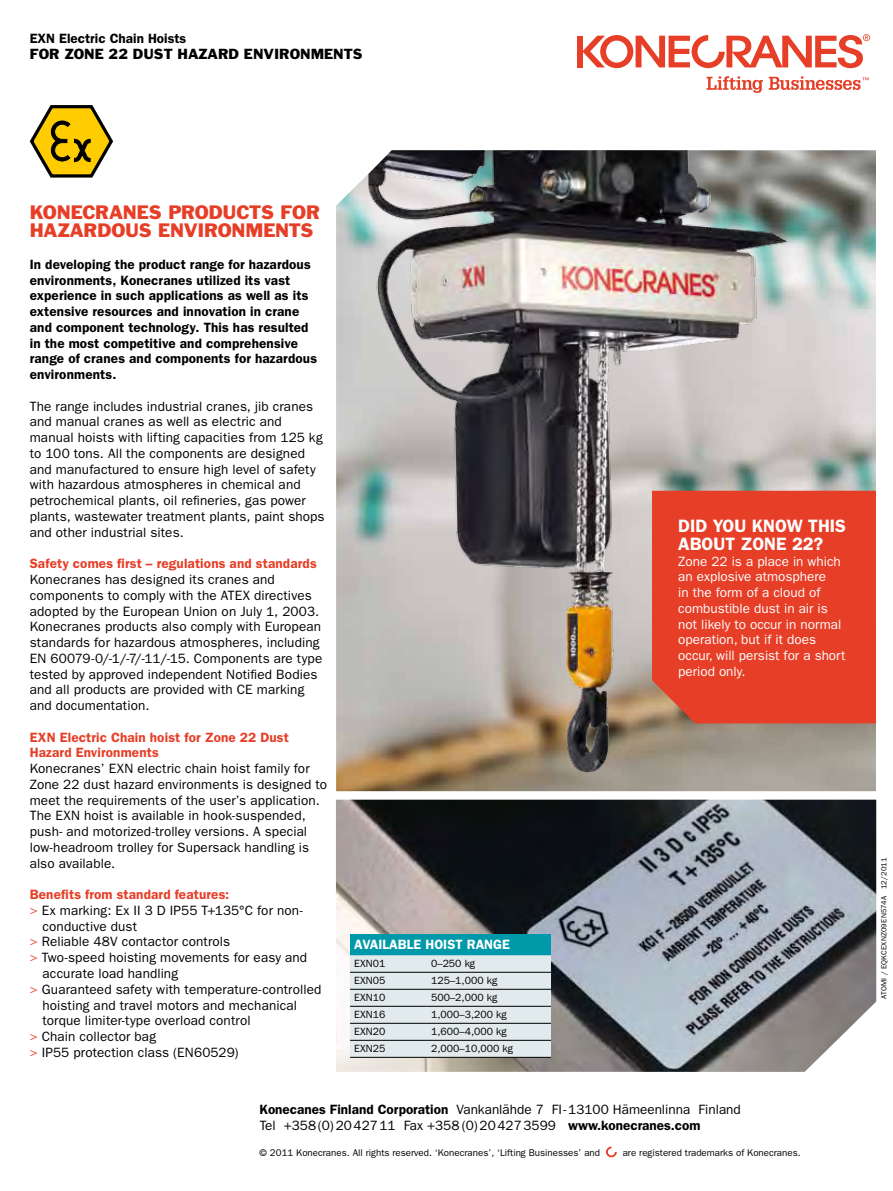
<style>
.page{position:relative;width:893px;height:1191px;background:#fff}
.page>*{position:absolute;margin:0;border:0;box-sizing:border-box;transform-origin:0 0}
.t1{font:18px/18px "Franklin Gothic Std";letter-spacing:-.01em;color:#e63e27}
.t2{font:600 18px "ITC Franklin Gothic Std";color:#fff}
.t3{font:13.5px/15.8px "ITC Franklin Gothic Std";letter-spacing:.01em;color:#000}
.t4{font:600 13.5px/15.8px "ITC Franklin Gothic Std";letter-spacing:.01em;color:#000}
.t5{font:13.5px/15.8px "ITC Franklin Gothic Std";color:#fff}
.t6{font:600 13.5px/15.8px "ITC Franklin Gothic Std";letter-spacing:.01em;color:#e63e27}
.t7{font:13.5px "Franklin Gothic Std";color:#000}
.t8{font:600 13.5px "ITC Franklin Gothic Std";color:#fff}
.t9{font:10.5px "ITC Franklin Gothic Std";color:#000}
.t10{font:9.75px "ITC Franklin Gothic Std";color:#000}
.t11{font:7.5px "ITC Franklin Gothic Std";letter-spacing:.025em;color:#000}
.s1{color:#e63e27}
.s2{font-weight:600}
</style>
<div class="page">
<img style="left:336px;top:799px;width:540px;height:272px">
<div style="left:577px;top:36px;width:6px;height:31px;background:#e63e27"></div>
<svg style="left:582px;top:34px;width:288px;height:34px"></svg>
<svg style="left:707px;top:76px;width:56px;height:17px"></svg>
<svg style="left:769px;top:76px;width:100px;height:14px"></svg>
<svg style="left:29px;top:105px;width:84px;height:73px"></svg>
<div style="left:350px;top:934px;width:201px;height:21px;background:#0099a9"></div>
<svg style="left:350px;top:955px;width:201px;height:102px;background:#dde6e8"></svg>
<hr style="left:350px;top:972px;width:77px;height:1px;background:#000">
<hr style="left:427px;top:972px;width:124px;height:1px;background:#000">
<hr style="left:350px;top:989px;width:77px;height:1px;background:#000">
<hr style="left:427px;top:989px;width:124px;height:1px;background:#000">
<hr style="left:350px;top:1006px;width:77px;height:1px;background:#000">
<hr style="left:427px;top:1006px;width:124px;height:1px;background:#000">
<hr style="left:350px;top:1023px;width:77px;height:1px;background:#000">
<hr style="left:427px;top:1023px;width:124px;height:1px;background:#000">
<hr style="left:350px;top:1040px;width:77px;height:1px;background:#000">
<hr style="left:427px;top:1040px;width:124px;height:1px;background:#000">
<hr style="left:350px;top:1057px;width:77px;height:1px;background:#000">
<hr style="left:427px;top:1057px;width:124px;height:1px;background:#000">
<img style="left:336px;top:150px;width:540px;height:641px">
<img style="left:368px;top:150px;width:433px;height:632px">
<div style="left:652px;top:491px;width:224px;height:232px;background:#e63e27"></div>
<svg style="left:606px;top:1146px;width:11px;height:11px"></svg>
<p class="t4" style="left:30px;top:31px;width:158px">EXN Electric Chain Hoists</p>
<p class="t7" style="left:30px;top:45px;width:334px">FOR ZONE 22 DUST HAZARD ENVIRONMENTS</p>
<h1 class="t1" style="left:30px;top:203px;width:292px">KONECRANES PRODUCTS FOR<br>HAZARDOUS ENVIRONMENTS</h1>
<p class="t4" style="left:30px;top:256px;width:289px">In developing the product range for hazardous environments, Konecranes utilized its vast experience in such applications as well as its extensive resources and innovation in crane and component technology. This has resulted in the most competitive and comprehensive range of cranes and components for hazardous environments.</p>
<p class="t3" style="left:30px;top:398px;width:296px">The range includes industrial cranes, jib cranes and manual cranes as well as electric and manual hoists with lifting capacities from 125 kg to 100 tons. All the components are designed and manufactured to ensure high level of safety with hazardous atmospheres in chemical and petrochemical plants, oil refineries, gas power plants, wastewater treatment plants, paint shops and other industrial sites.</p>
<p class="t6" style="left:30px;top:556px;width:289px">Safety comes first – regulations and standards</p>
<p class="t3" style="left:30px;top:571px;width:294px">Konecranes has designed its cranes and components to comply with the ATEX directives adopted by the European U nion on July 1, 2003.<br>Konecranes products also comply with European standards for hazardous atmospheres, including EN 60079-0/-1/-7/-11/-15. Components are type tested by approved independent Notified Bodies and all products are provided with CE marking and documentation.</p>
<p class="t6" style="left:30px;top:729px;width:261px">EXN Electric Chain hoist for Zone 22 Dust<br>Hazard Environments</p>
<p class="t3" style="left:30px;top:760px;width:299px">Konecranes’ EXN electric chain hoist family for Zone 22 dust hazard environments is designed to meet the requirements of the user’s application.<br>The EXN hoist is available in hook-suspended, push- and motorized-trolley versions. A special low-headroom trolley for Supersack handling is also available.</p>
<p class="t6" style="left:30px;top:886px;width:201px">Benefits from standard features:</p>
<p class="t3" style="left:30px;top:902px;width:274px"><span class="s1">&gt;</span> Ex marking: Ex II 3 D I P55 T+135°C for non-</p>
<p class="t3" style="left:43px;top:918px;width:96px">conductive dust</p>
<p class="t3" style="left:30px;top:934px;width:202px"><span class="s1">&gt;</span> Reliable 48V contactor controls</p>
<p class="t3" style="left:30px;top:950px;width:279px"><span class="s1">&gt;</span> Two-speed hoisting movements for easy and</p>
<p class="t3" style="left:43px;top:965px;width:137px">accurate load handling</p>
<p class="t3" style="left:30px;top:981px;width:293px"><span class="s1">&gt;</span> Guaranteed safety with temperature-controlled</p>
<p class="t3" style="left:43px;top:997px;width:256px">hoisting and travel motors and mechanical</p>
<p class="t3" style="left:43px;top:1013px;width:210px">torque limiter-type overload control</p>
<p class="t3" style="left:30px;top:1028px;width:128px"><span class="s1">&gt;</span> Chain collector bag</p>
<p class="t3" style="left:30px;top:1044px;width:210px"><span class="s1">&gt;</span> I P55 protection class (EN60529)</p>
<p class="t8" style="left:354px;top:936px;width:156px">Available hoist range</p>
<p class="t9" style="left:354px;top:957px;width:33px">exn01</p>
<p class="t9" style="left:431px;top:957px;width:46px">0–250 kg</p>
<p class="t9" style="left:354px;top:974px;width:33px">exn05</p>
<p class="t9" style="left:431px;top:974px;width:68px">125–1,000 kg</p>
<p class="t9" style="left:354px;top:991px;width:33px">exn 10</p>
<p class="t9" style="left:431px;top:991px;width:68px">500–2,000 kg</p>
<p class="t9" style="left:354px;top:1008px;width:33px">exn 16</p>
<p class="t9" style="left:431px;top:1008px;width:77px">1,000–3,200 kg</p>
<p class="t9" style="left:354px;top:1025px;width:33px">exn20</p>
<p class="t9" style="left:431px;top:1025px;width:77px">1,600–4,000 kg</p>
<p class="t9" style="left:354px;top:1042px;width:33px">exn25</p>
<p class="t9" style="left:431px;top:1042px;width:83px">2,000–10,000 kg</p>
<h1 class="t2" style="left:678px;top:515px;width:86px">Di d you kno</h1>
<h1 class="t2" style="left:787px;top:515px;width:61px">w this</h1>
<h1 class="t2" style="left:678px;top:533px;width:75px">about zone</h1>
<h1 class="t2" style="left:792px;top:533px;width:33px">22?</h1>
<p class="t5" style="left:678px;top:553px;width:169px">Zone 22 is a place in which an explosive atmosphere<br>in the form of a cloud of combustible dust in air is not likely to occur in normal operation, but if it does occur, will persist for a short period only.</p>
<p class="t3" style="left:260px;top:1101px;width:483px;line-height:16.5px"><span class="s2">Konecanes Finland Corporation</span> Vankanlähde 7 FI -13100 Hämeenlinna Finland<br>Tel +358(0)2042711 Fax +358 (0)204273599 <span class="s2">www.konecranes.com</span></p>
<p class="t10" style="left:260px;top:1147px;width:342px">© 2011 Konecranes. All rights reserved. ‘Konecranes’, ‘Lifting Businesses’ and</p>
<p class="t10" style="left:623px;top:1147px;width:180px">are registered trademarks of Konecranes.</p>
<p class="t11" style="left:880px;top:999px;width:143px;rotate:-90deg">ATOMI / EQKCE XNZ09EN574A 12/2011</p>
</div>
